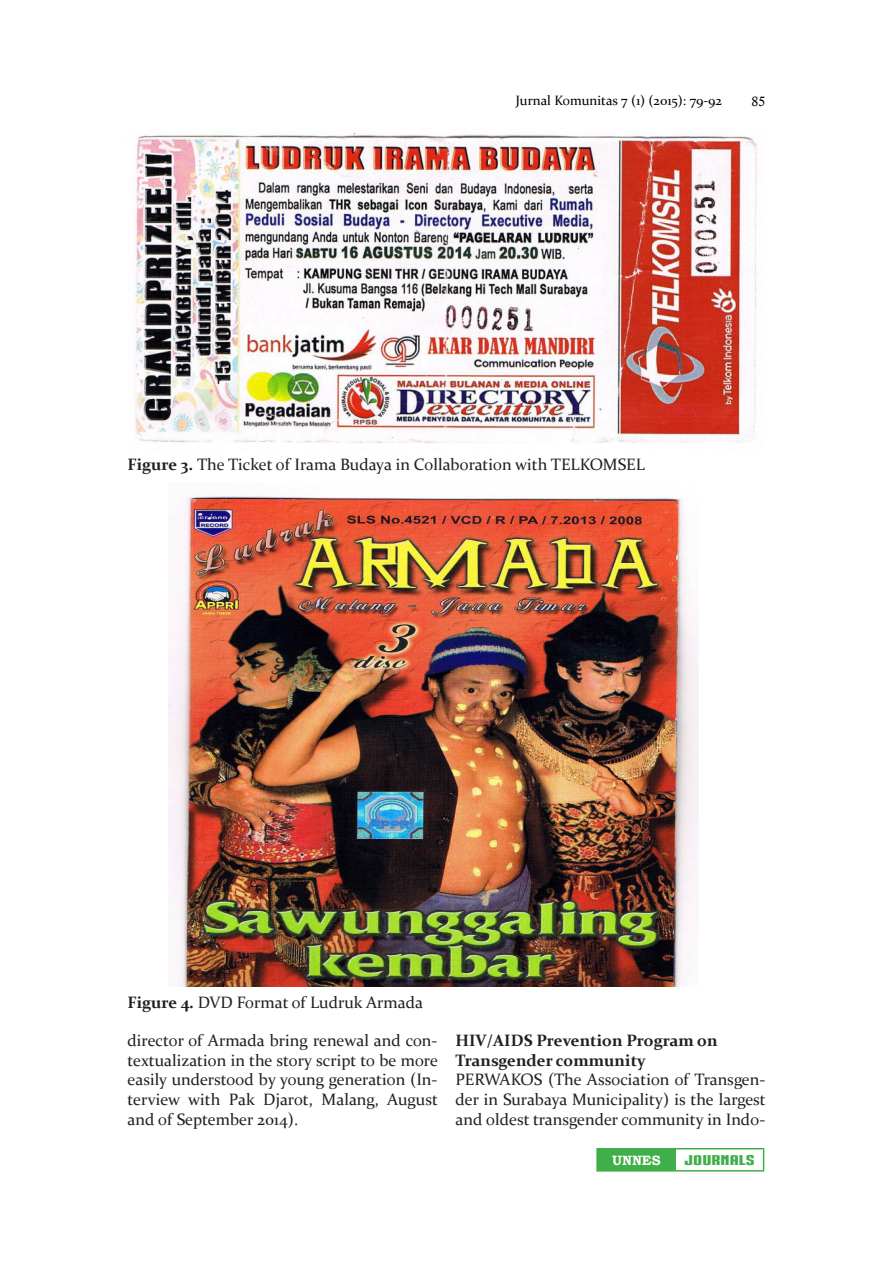
<style>
.page{position:relative;width:893px;height:1263px;background:#fff}
.page>*{position:absolute;margin:0;border:0;box-sizing:border-box;transform-origin:0 0}
.t1{font:16.5px/19.8px "Constantia";color:#231f20;text-align:justify}
.t2{font:700 16.5px/19.8px "Constantia";color:#231f20}
.t3{font:13.5px "Constantia";color:#000}
.t4{font:13.5px "IRONMANOFWAR002 NCV";color:#40ae49;scale:1.53 1}
.t5{font:700 13.5px "Bookman Old Style";color:#fff}
.t6{font:13.5px "Calisto";color:#000}
.s1{font-weight:700}
</style>
<div class="page">
<div style="left:597px;top:1149px;width:78px;height:22px;background:#40ae49"></div>
<hr style="left:596px;top:1148px;width:79px;height:1px;background:#40ae49">
<hr style="left:596px;top:1149px;width:2px;height:21px;background:#40ae49">
<hr style="left:675px;top:1148px;width:89px;height:1px;background:#40ae49">
<svg style="left:763px;top:1149px;width:1px;height:21px"></svg>
<hr style="left:596px;top:1170px;width:79px;height:1px;background:#40ae49">
<hr style="left:675px;top:1170px;width:89px;height:1px;background:#40ae49">
<img style="left:135px;top:132px;width:623px;height:311px">
<img style="left:169px;top:496px;width:529px;height:490px">
<p class="t3" style="left:516px;top:94px;width:208px">Jurnal Komunitas 7 (1) (2015): 79-92</p>
<p class="t6" style="left:752px;top:96px;width:15px">85</p>
<p class="t1" style="left:128px;top:454px;width:519px"><span class="s1">Figure 3.</span> The Ticket of Irama Budaya in Collaboration with TELKOMSEL</p>
<p class="t1" style="left:128px;top:994px;width:297px"><span class="s1">Figure 4.</span> DVD Format of Ludruk Armada</p>
<p class="t1" style="left:128px;top:1031px;width:312px">director of Armada bring renewal and con&shy;textualization in the story script to be more easily understood by young generation (In&shy;terview with Pak Djarot, Malang, August and of September 2014).</p>
<p class="t2" style="left:455px;top:1032px;width:264px">HIV/AIDS Prevention Program on<br>Transgender community</p>
<p class="t1" style="left:455px;top:1069px;width:312px">PERWAKOS (The Association of Transgen&shy;der in Surabaya Municipality) is the largest and oldest transgender community in Indo-</p>
<p class="t5" style="left:612px;top:1152px;width:50px">UNNES</p>
<p class="t4" style="left:684px;top:1152px;width:48px">JOURNALS</p>
</div>
